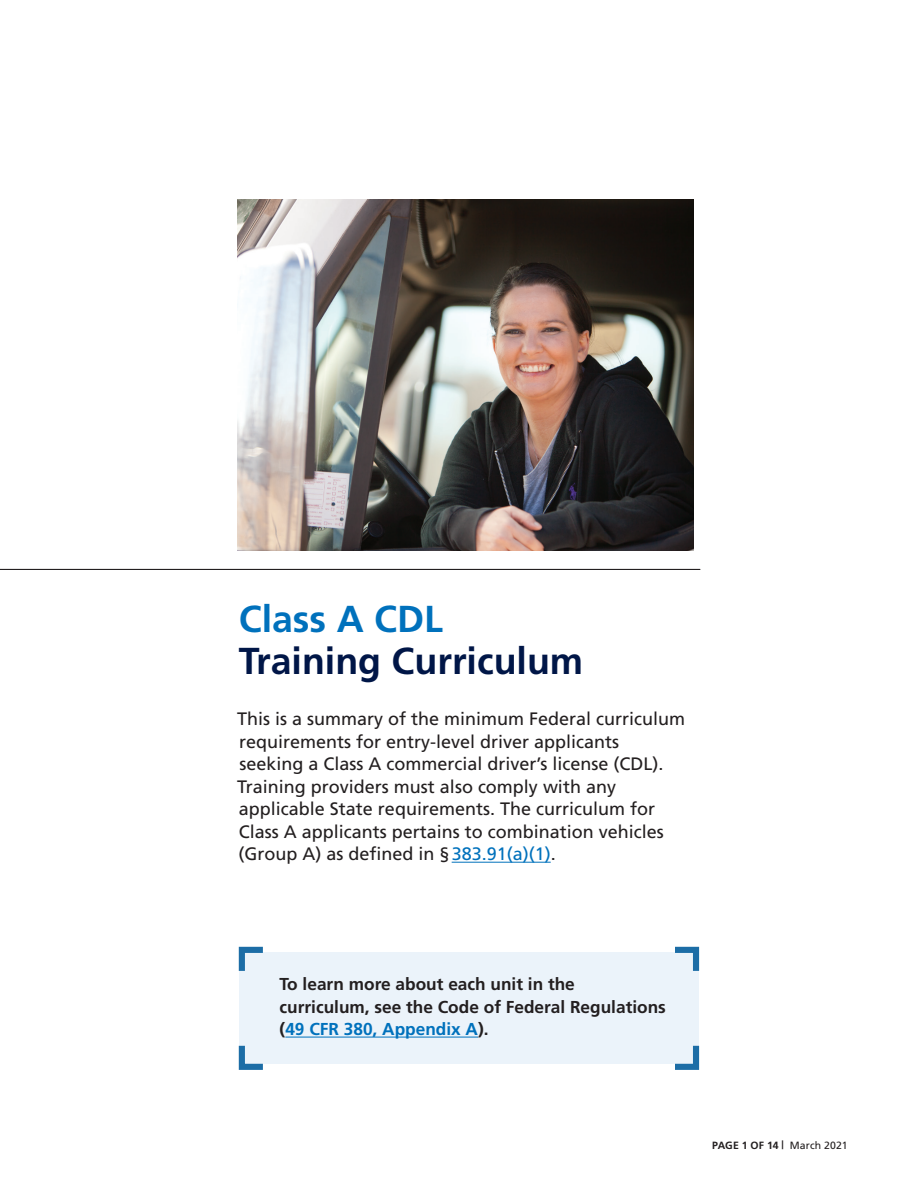
<style>
.page{position:relative;width:918px;height:1188px;background:#fff}
.page>*{position:absolute;margin:0;border:0;box-sizing:border-box;transform-origin:0 0}
.t1{font:700 37.5px "Frutiger";color:#001647}
.t2{font:700 37.5px "Frutiger";color:#0071bc}
.t3{font:18px/22.5px "Frutiger";color:#231f20}
.t4{font:700 17.25px/22.5px "Frutiger";color:#231f20}
.t5{font:700 10.5px "Frutiger";letter-spacing:-.005em;color:#231f20}
.s1{color:#0071bc}
.s2{font-size:8.85px}
.s3{font-weight:400}
</style>
<div class="page">
<hr style="left:0;top:569px;width:700px;height:1px;background:#231f20">
<hr style="left:452px;top:862px;width:99px;height:1px;background:#0071bc">
<img style="left:237px;top:200px;width:457px;height:351px">
<div style="left:239px;top:952px;width:459px;height:112px;background:#ebf3fa"></div>
<svg style="left:238px;top:946px;width:25px;height:25px"></svg>
<svg style="left:238px;top:1045px;width:25px;height:25px"></svg>
<svg style="left:675px;top:1040px;width:25px;height:30px"></svg>
<svg style="left:675px;top:946px;width:25px;height:31px"></svg>
<hr style="left:285px;top:1037px;width:193px;height:1px;background:#0071bc">
<h1 class="t2" style="left:239px;top:597px;width:206px">Class A CDL</h1>
<h1 class="t1" style="left:239px;top:639px;width:346px">Training Curriculum</h1>
<p class="t3" style="left:237px;top:708px;width:449px">This is a summary of the minimum Federal curriculum requirements for entry-level driver applicants seeking a Class A commercial driver’s license (CDL).<br>Training providers must also comply with any applicable State requirements. The curriculum for Class A applicants pertains to combination vehicles (Group A) as defined in § <span class="s1">383.91(a)(1)</span>.</p>
<p class="t4" style="left:280px;top:973px;width:388px">To learn more about each unit in the curriculum, see the Code of Federal Regulations (<span class="s1">49 CFR 380, Appendix A</span>).</p>
<p class="t5" style="left:712px;top:1139px;width:137px">PAGE 1 OF 14 <span class="s2">|</span> <span class="s3">March 2021</span></p>
</div>
